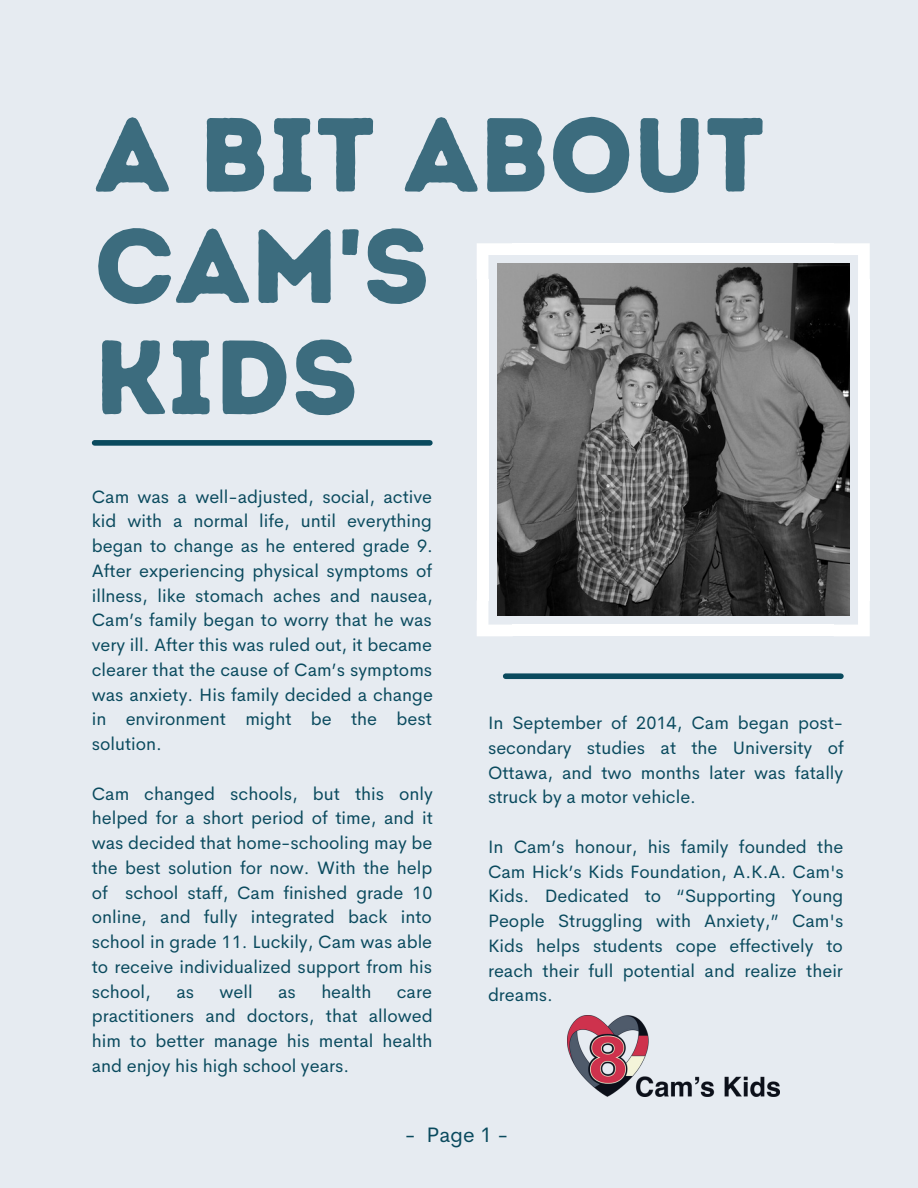
<style>
.page{position:relative;width:918px;height:1188px;background:#e6ebf1}
.page>*{position:absolute;margin:0;border:0;box-sizing:border-box;transform-origin:0 0}
.t1{font:105px/111.1px "Intro Rust Base";color:#3c6c7e}
.t2{font:21px "Cerebri Sans";color:#0a4a5e}
.t3{font:18px/24.8px "Cerebri Sans";color:#0a4a5e;text-align:justify}
</style>
<div class="page">
<div style="left:95px;top:440px;width:335px;height:6px;background:#0a4a5e"></div>
<img style="left:497px;top:264px;width:353px;height:352px">
<div style="left:858px;top:279px;width:12px;height:321px;background:#fff"></div>
<div style="left:477px;top:279px;width:11px;height:321px;background:#fff"></div>
<div style="left:513px;top:243px;width:321px;height:12px;background:#fff"></div>
<div style="left:513px;top:625px;width:321px;height:11px;background:#fff"></div>
<svg style="left:834px;top:243px;width:36px;height:36px"></svg>
<svg style="left:477px;top:243px;width:36px;height:36px"></svg>
<svg style="left:834px;top:600px;width:36px;height:36px"></svg>
<svg style="left:477px;top:600px;width:36px;height:36px"></svg>
<div style="left:506px;top:673px;width:335px;height:6px;background:#0a4a5e"></div>
<img style="left:568px;top:1016px;width:211px;height:81px">
<h1 class="t1" style="left:94px;top:99px;width:671px">A BIT ABOUT<br>CAM'S<br>KIDS</h1>
<p class="t3" style="left:92px;top:484px;width:343px">Cam was a well-adjusted, social, active kid with a normal life, until everything began to change as he entered grade 9.<br>After experiencing physical symptoms of illness, like stomach aches and nausea, Cam’s family began to worry that he was very ill. After this was ruled out, it became clearer that the cause of Cam’s symptoms was anxiety. His family decided a change in environment might be the best solution.</p>
<p class="t3" style="left:92px;top:781px;width:343px">Cam changed schools, but this only helped for a short period of time, and it was decided that home-schooling may be the best solution for now. With the help of school staff, Cam finished grade 10 online, and fully integrated back into school in grade 11. Luckily, Cam was able to receive individualized support from his school,</p>
<p class="t3" style="left:176px;top:979px;width:19px">as</p>
<p class="t3" style="left:220px;top:979px;width:35px">well</p>
<p class="t3" style="left:278px;top:979px;width:19px">as</p>
<p class="t3" style="left:321px;top:979px;width:52px">health</p>
<p class="t3" style="left:92px;top:979px;width:342px;text-indent:305px">care practitioners and doctors, that allowed him to better manage his mental health and enjoy his high school years.</p>
<p class="t3" style="left:488px;top:711px;width:357px">In September of 2014, Cam began post&shy;secondary studies at the University of Ottawa, and two months later was fatally struck by a motor vehicle.</p>
<p class="t3" style="left:488px;top:834px;width:357px">In Cam’s honour, his family founded the Cam Hick’s Kids Foundation, A.K.A. Cam's Kids. Dedicated to “Supporting Young People Struggling with Anxiety,” Cam's Kids helps students cope effectively to reach their full potential and realize their dreams.</p>
<p class="t2" style="left:405px;top:1121px;width:105px">- Page 1 -</p>
</div>
